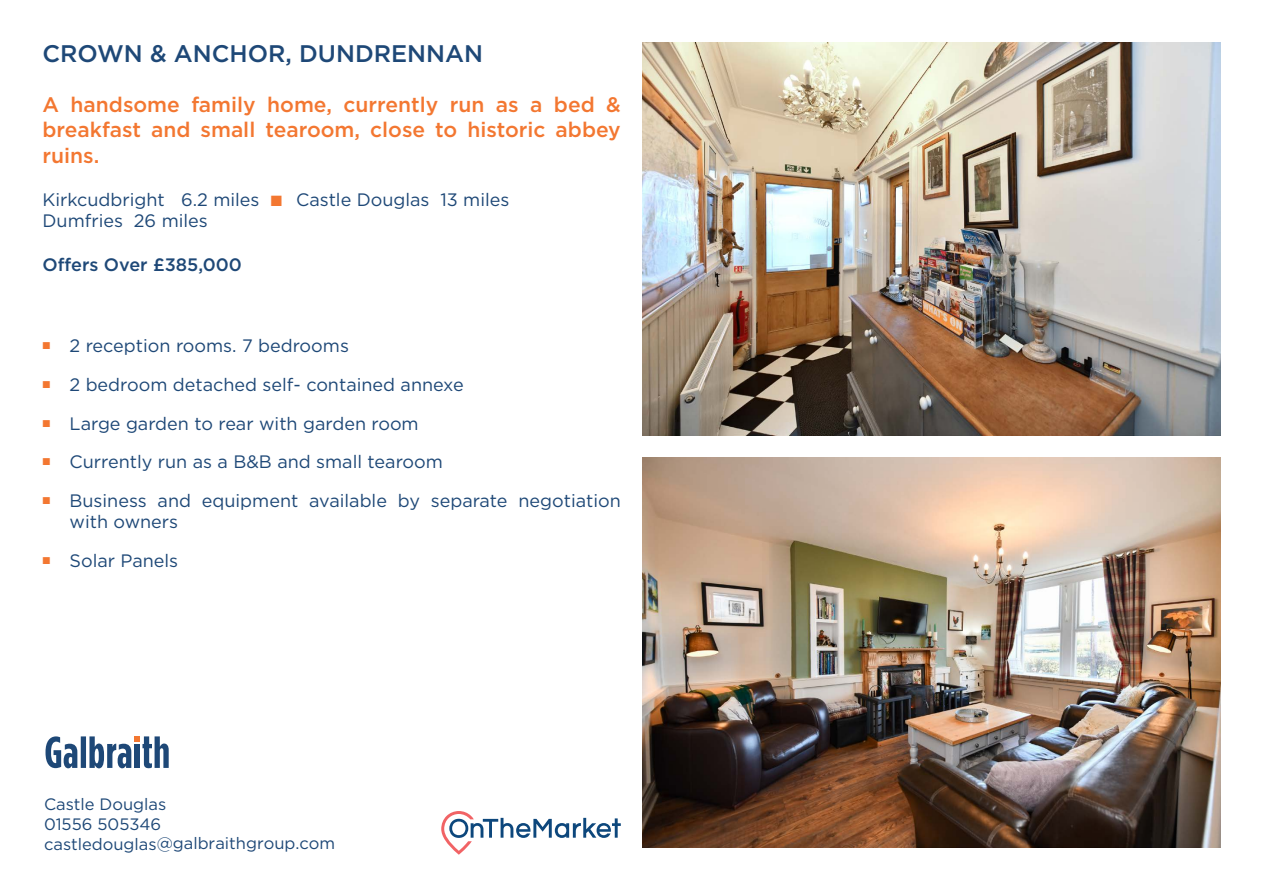
<style>
.page{position:relative;width:1263px;height:893px;background:#fff}
.page>*{position:absolute;margin:0;border:0;box-sizing:border-box;transform-origin:0 0}
.t1{font:500 24px "Gotham";color:#1e4877}
.t2{font:500 21px/25.2px "Gotham";color:#f37731;text-align:justify}
.t3{font:18px/21.6px "Gotham";color:#1e4877}
.t4{font:500 18px "Gotham";color:#1e4877}
.t5{font:16.5px "Gotham";color:#1e4877}
.s1{font-family:"Proxima Nova";color:#f37731}
</style>
<div class="page">
<svg style="left:46px;top:736px;width:123px;height:32px"></svg>
<div style="left:135px;top:744px;width:5px;height:24px;background:#1e4877"></div>
<img style="left:642px;top:42px;width:578px;height:394px">
<img style="left:642px;top:457px;width:578px;height:391px">
<svg style="left:441px;top:811px;width:180px;height:44px"></svg>
<p class="t1" style="left:43px;top:38px;width:442px">CROWN &amp; ANCHOR, DUNDRENNAN</p>
<p class="t2" style="left:43px;top:92px;width:580px">A handsome family home, currently run as a bed &amp; breakfast and small tearoom, close to historic abbey ruins.</p>
<p class="t3" style="left:43px;top:188px;width:468px">Kirkcudbright 6.2 miles <span class="s1">■</span> Castle Douglas 13 miles</p>
<p class="t3" style="left:43px;top:210px;width:167px">Dumfries 26 miles</p>
<p class="t4" style="left:43px;top:252px;width:201px">Offers Over £385,000</p>
<p class="t3" style="left:43px;top:335px;width:308px"><sup>■</sup> 2 reception rooms. 7 bedrooms</p>
<p class="t3" style="left:43px;top:373px;width:423px"><sup>■</sup> 2 bedroom detached self- contained annexe</p>
<p class="t3" style="left:43px;top:412px;width:378px"><sup>■</sup> Large garden to rear with garden room</p>
<p class="t3" style="left:43px;top:451px;width:402px"><sup>■</sup> Currently run as a B&amp;B and small tearoom</p>
<p class="t3" style="left:70px;top:489px;width:553px;text-indent:-27px"><sup>■</sup> Business and equipment available by separate negotiation with owners</p>
<p class="t3" style="left:43px;top:549px;width:137px"><sup>■</sup> Solar Panels</p>
<p class="t5" style="left:44px;top:793px;width:124px">Castle Douglas</p>
<p class="t5" style="left:44px;top:813px;width:119px">01556 505346</p>
<p class="t5" style="left:44px;top:833px;width:293px">castledouglas@galbraithgroup.com</p>
</div>
